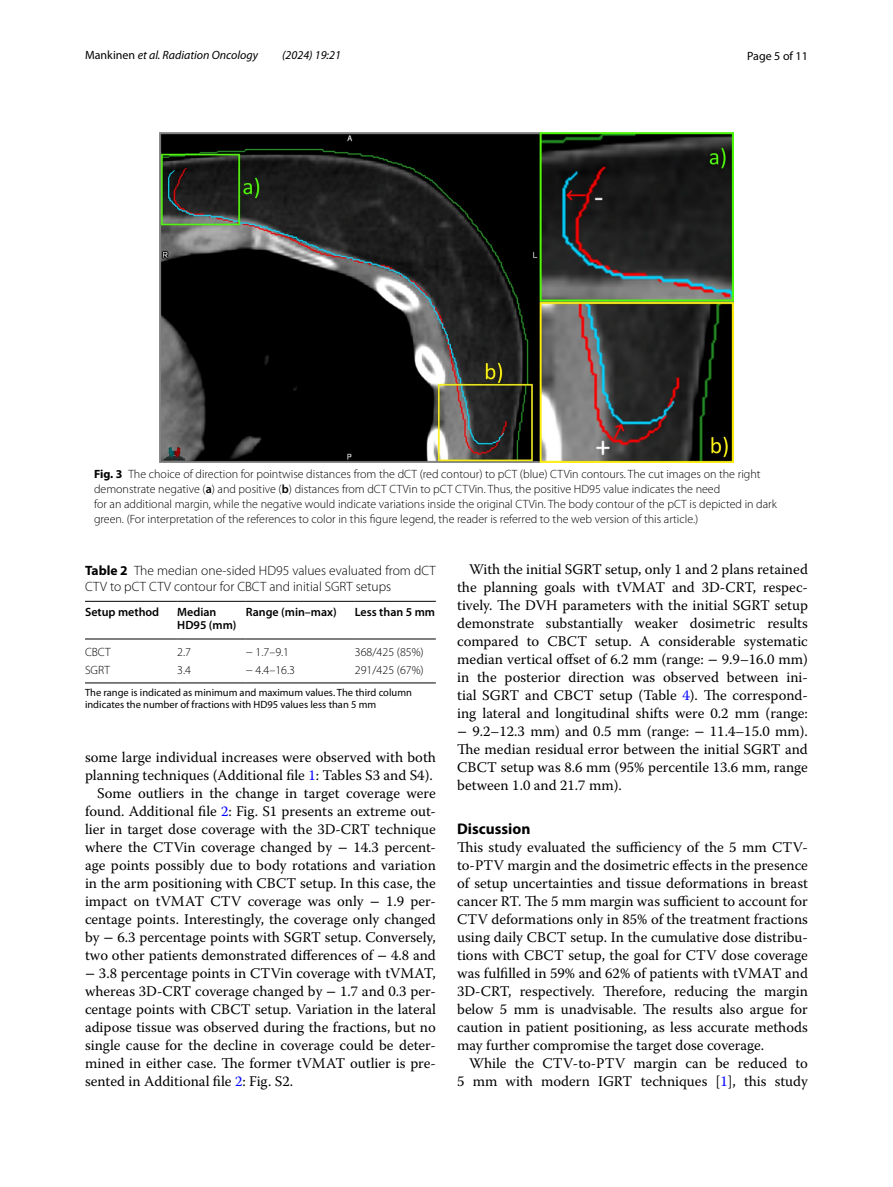
<style>
.page{position:relative;width:893px;height:1187px;background:#fff}
.page>*{position:absolute;margin:0;border:0;box-sizing:border-box;transform-origin:0 0}
.t1{font:700 15.45px "Myriad Pro";color:#000}
.t2{font:14.7px/18px "Warnock Pro";color:#000;text-align:justify}
.t3{font:300 13.5px/16.5px "Myriad Pro";color:#000}
.t4{font:300 12px/15px "Myriad Pro";color:#000}
.t5{font:600 12px/13.5px "Myriad Pro";color:#000}
.t6{font:italic 12px "Myriad Pro";color:#000}
.t7{font:12px "Myriad Pro";color:#000}
.t8{font:10.5px/12.8px "Myriad Pro";color:#000}
.s1{font-style:normal}
.s2{font-weight:700}
.s3{font-weight:600}
.s4{font-family:"STIX"}
.s5{color:#00f}
</style>
<div class="page">
<img style="left:159px;top:133px;width:574px;height:329px">
<hr style="left:85px;top:601px;width:92px;height:1px;background:#000">
<hr style="left:85px;top:638px;width:92px;height:1px;background:#000">
<hr style="left:177px;top:601px;width:69px;height:1px;background:#000">
<hr style="left:177px;top:638px;width:69px;height:1px;background:#000">
<hr style="left:246px;top:601px;width:109px;height:1px;background:#000">
<hr style="left:246px;top:638px;width:109px;height:1px;background:#000">
<hr style="left:355px;top:601px;width:81px;height:1px;background:#000">
<hr style="left:355px;top:638px;width:81px;height:1px;background:#000">
<hr style="left:85px;top:682px;width:92px;height:1px;background:#000">
<hr style="left:177px;top:682px;width:69px;height:1px;background:#000">
<hr style="left:246px;top:682px;width:109px;height:1px;background:#000">
<hr style="left:355px;top:682px;width:81px;height:1px;background:#000">
<p class="t6" style="left:85px;top:48px;width:175px"><span class="s1">Mankinen</span> et al. Radiation Oncology</p>
<p class="t6" style="left:282px;top:48px;width:60px">(2024) 19:21</p>
<p class="t7" style="left:747px;top:48px;width:62px">Page 5 of 11</p>
<p class="t4" style="left:94px;top:466px;width:684px"><span class="s2">Fig. 3</span> The choice of direction for pointwise distances from the dCT (red contour) to pCT (blue) CTVin contours. The cut images on the right demonstrate negative (<span class="s3">a</span>) and positive (<span class="s3">b</span>) distances from dCT CTVin to pCT CTVin. Thus, the positive HD95 value indicates the need<br>for an additional margin, while the negative would indicate variations inside the original CTVin. The body contour of the pCT is depicted in dark green. (For interpretation of the references to color in this figure legend, the reader is referred to the web version of this article.)</p>
<p class="t3" style="left:85px;top:562px;width:352px"><span class="s2">Table 2</span> The median one-sided HD95 values evaluated from dCT<br>CTV to pCT CTV contour for CBCT and initial SGRT setups</p>
<p class="t2" style="left:457px;top:560px;width:352px;text-indent:12px">With the initial SGRT setup, only 1 and 2 plans retained the planning goals with tVMAT and 3D-CRT, respec&shy;tively. The DVH parameters with the initial SGRT setup demonstrate substantially weaker dosimetric results compared to CBCT setup. A considerable systematic median vertical offset of 6.2 mm (range: <span class="s4">−</span> 9.9–16.0 mm) in the posterior direction was observed between ini&shy;tial SGRT and CBCT setup (Table <span class="s5">4</span>). The correspond&shy;ing lateral and longitudinal shifts were 0.2 mm (range: <span class="s4">−</span> 9.2–12.3 mm) and 0.5 mm (range: <span class="s4">−</span> 11.4–15.0 mm).<br>The median residual error between the initial SGRT and CBCT setup was 8.6 mm (95% percentile 13.6 mm, range between 1.0 and 21.7 mm).</p>
<p class="t1" style="left:457px;top:818px;width:75px">Discussion</p>
<p class="t2" style="left:457px;top:838px;width:352px">This study evaluated the sufficiency of the 5 mm CTV&shy;to-PTV margin and the dosimetric effects in the presence of setup uncertainties and tissue deformations in breast cancer RT. The 5 mm margin was sufficient to account for CTV deformations only in 85% of the treatment fractions using daily CBCT setup. In the cumulative dose distribu&shy;tions with CBCT setup, the goal for CTV dose coverage was fulfilled in 59% and 62% of patients with tVMAT and 3D-CRT, respectively. Therefore, reducing the margin below 5 mm is unadvisable. The results also argue for caution in patient positioning, as less accurate methods may further compromise the target dose coverage.</p>
<p class="t2" style="left:457px;top:1054px;width:352px;text-align:right">While the CTV-to-PTV margin can be reduced to<br>5 mm with modern IGRT techniques [<span class="s5">1</span>], this study</p>
<p class="t5" style="left:85px;top:604px;width:76px">Setup method</p>
<p class="t5" style="left:177px;top:604px;width:61px">Median<br>HD95 (mm)</p>
<p class="t5" style="left:246px;top:604px;width:92px">Range (min–max)</p>
<p class="t5" style="left:355px;top:604px;width:82px">Less than 5 mm</p>
<p class="t4" style="left:85px;top:644px;width:27px">CBCT</p>
<p class="t4" style="left:177px;top:644px;width:15px">2.7</p>
<p class="t4" style="left:246px;top:644px;width:45px">− 1.7–9.1</p>
<p class="t4" style="left:355px;top:644px;width:70px">368/425 (85%)</p>
<p class="t4" style="left:85px;top:663px;width:26px">SGRT</p>
<p class="t4" style="left:177px;top:663px;width:15px">3.4</p>
<p class="t4" style="left:246px;top:663px;width:51px">− 4.4–16.3</p>
<p class="t4" style="left:355px;top:663px;width:70px">291/425 (67%)</p>
<p class="t8" style="left:85px;top:685px;width:328px">The range is indicated as minimum and maximum values. The third column indicates the number of fractions with HD95 values less than 5 mm</p>
<p class="t2" style="left:85px;top:747px;width:352px">some large individual increases were observed with both</p>
<p class="t2" style="left:85px;top:765px;width:349px">planning techniques (Additional file <span class="s5">1</span>: Tables S3 and S4).</p>
<p class="t2" style="left:97px;top:783px;width:340px">Some outliers in the change in target coverage were</p>
<p class="t2" style="left:85px;top:801px;width:352px">found. Additional file <span class="s5">2</span>: Fig. S1 presents an extreme out-</p>
<p class="t2" style="left:85px;top:819px;width:352px">lier in target dose coverage with the 3D-CRT technique</p>
<p class="t2" style="left:85px;top:837px;width:352px">where the CTVin coverage changed by <span class="s4">−</span> 14.3 percent-</p>
<p class="t2" style="left:85px;top:855px;width:352px">age points possibly due to body rotations and variation</p>
<p class="t2" style="left:85px;top:873px;width:352px">in the arm positioning with CBCT setup. In this case, the</p>
<p class="t2" style="left:85px;top:891px;width:352px">impact on tVMAT CTV coverage was only <span class="s4">−</span> 1.9 per-</p>
<p class="t2" style="left:85px;top:909px;width:352px">centage points. Interestingly, the coverage only changed</p>
<p class="t2" style="left:85px;top:927px;width:352px">by <span class="s4">−</span> 6.3 percentage points with SGRT setup. Conversely,</p>
<p class="t2" style="left:85px;top:945px;width:352px">two other patients demonstrated differences of <span class="s4">−</span> 4.8 and</p>
<p class="t2" style="left:85px;top:963px;width:352px"><span class="s4">−</span> 3.8 percentage points in CTVin coverage with tVMAT,</p>
<p class="t2" style="left:85px;top:981px;width:352px">whereas 3D-CRT coverage changed by <span class="s4">−</span> 1.7 and 0.3 per-</p>
<p class="t2" style="left:85px;top:999px;width:352px">centage points with CBCT setup. Variation in the lateral</p>
<p class="t2" style="left:85px;top:1017px;width:352px">adipose tissue was observed during the fractions, but no</p>
<p class="t2" style="left:85px;top:1035px;width:352px">single cause for the decline in coverage could be deter-</p>
<p class="t2" style="left:85px;top:1053px;width:352px">mined in either case. The former tVMAT outlier is pre-</p>
<p class="t2" style="left:85px;top:1071px;width:210px">sented in Additional file <span class="s5">2</span>: Fig. S2.</p>
</div>
